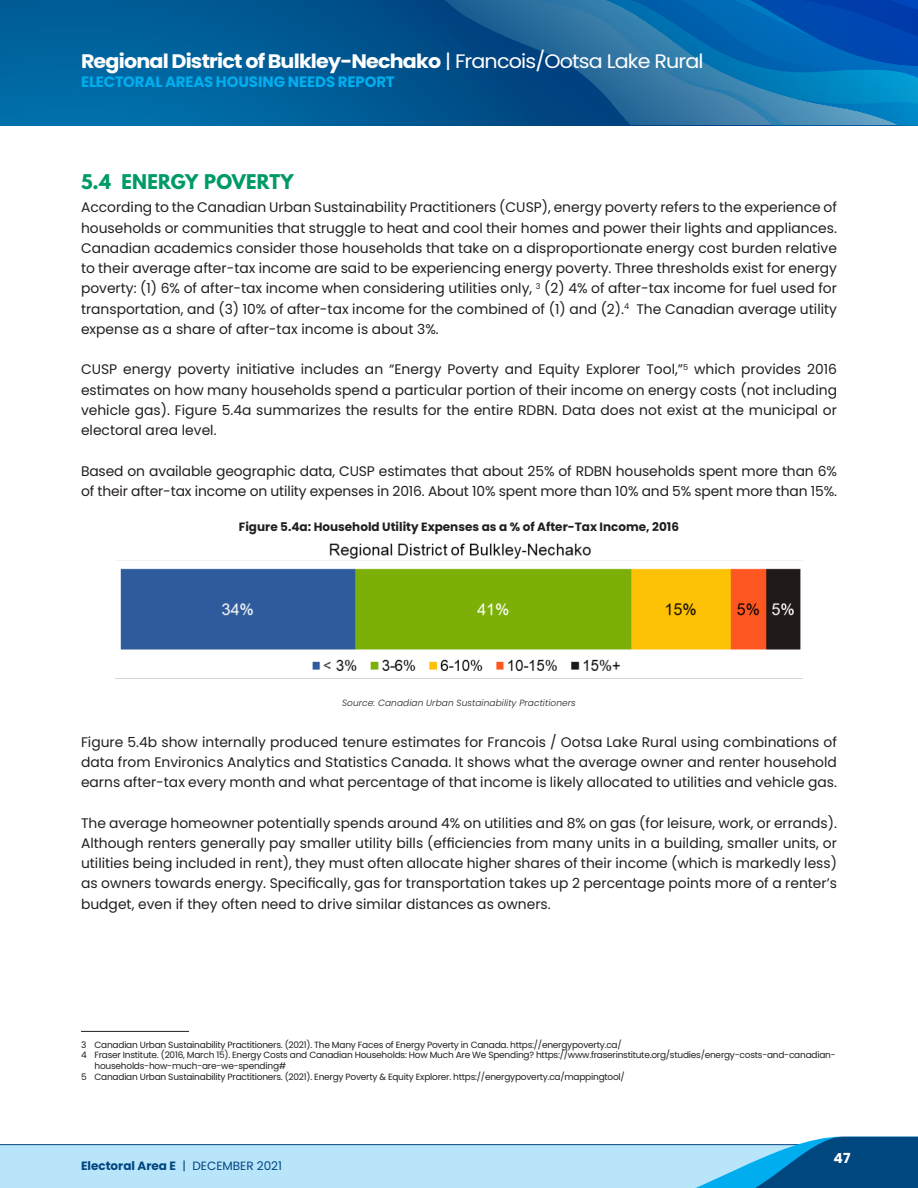
<style>
.page{position:relative;width:918px;height:1188px;background:#fff}
.page>*{position:absolute;margin:0;border:0;box-sizing:border-box;transform-origin:0 0}
.t1{font:700 19.5px "Poppins";letter-spacing:-.04em;color:#fff;scale:1.06 1}
.t2{font:700 18px "League Spartan";letter-spacing:.015em;color:#009a68}
.t3{font:700 15px "Poppins";letter-spacing:-.005em;color:#00aeef}
.t4{font:13.8px/20.2px "Poppins";color:#231f20;text-align:justify}
.t5{font:700 13.8px "Poppins";color:#fff}
.Chart_Title{font:700 12px "Poppins";color:#231f20}
.t6{font:700 12px "Poppins";color:#00467f}
.Footnotes{font:9px/10.8px "Poppins";letter-spacing:-.025em;color:#231f20}
.Chart_Source{font:italic 300 9px "Poppins";letter-spacing:.01em;color:#231f20}
.s1{font-weight:400}
</style>
<div class="page">
<div style="left:0;top:0;width:918px;height:125px;background:#0065a0"></div>
<svg style="left:49px;top:0;width:383px;height:125px"></svg>
<svg style="left:432px;top:0;width:52px;height:125px;background:#024c86"></svg>
<svg style="left:484px;top:0;width:38px;height:125px;background:#084e87"></svg>
<svg style="left:522px;top:0;width:14px;height:125px;background:#0d5289"></svg>
<svg style="left:536px;top:0;width:105px;height:125px;background:#1d6296"></svg>
<svg style="left:641px;top:0;width:277px;height:125px;background:#126eb3"></svg>
<div style="left:0;top:1145px;width:918px;height:43px;background:#b9e5fa"></div>
<hr style="left:0;top:1144px;width:918px;height:1px;background:#00467f">
<svg style="left:647px;top:1137px;width:271px;height:51px"></svg>
<hr style="left:81px;top:1031px;width:108px;height:1px;background:#231f20">
<img style="left:115px;top:543px;width:688px;height:136px">
<h1 class="t1" style="left:81px;top:50px;width:589px">Regional District of Bulkley-Nechako <span class="s1">| Francois/Ootsa Lake Rural</span></h1>
<p class="t3" style="left:81px;top:73px;width:315px">ELECTORAL AREAS HOUSING NEEDS REPORT</p>
<h2 class="t2" style="left:81px;top:168px;width:214px">5.4 ENERGY POVERTY</h2>
<p class="t4" style="left:81px;top:198px;width:758px">According to the Canadian Urban Sustainability Practitioners (CUSP), energy poverty refers to the experience of households or communities that struggle to heat and cool their homes and power their lights and appliances.<br>Canadian academics consider those households that take on a disproportionate energy cost burden relative to their average after-tax income are said to be experiencing energy poverty. Three thresholds exist for energy poverty: (1) 6% of after-tax income when considering utilities only, <sup>3</sup> (2) 4% of after-tax income for fuel used for transportation, and (3) 10% of after-tax income for the combined of (1) and (2).<sup>4</sup> The Canadian average utility expense as a share of after-tax income is about 3%.</p>
<p class="t4" style="left:81px;top:360px;width:758px">CUSP energy poverty initiative includes an “Energy Poverty and Equity Explorer Tool,”<sup>5</sup> which provides 2016 estimates on how many households spend a particular portion of their income on energy costs (not including vehicle gas). Figure 5.4a summarizes the results for the entire RDBN. Data does not exist at the municipal or electoral area level.</p>
<p class="t4" style="left:81px;top:461px;width:758px">Based on available geographic data, CUSP estimates that about 25% of RDBN households spent more than 6% of their after-tax income on utility expenses in 2016. About 10% spent more than 10% and 5% spent more than 15%.</p>
<p class="Chart_Title" style="left:239px;top:519px;width:442px">Figure 5.4a: Household Utility Expenses as a % of After-Tax Income, 2016</p>
<p class="Chart_Source" style="left:342px;top:698px;width:235px">Source: Canadian Urban Sustainability Practitioners</p>
<p class="t4" style="left:81px;top:732px;width:758px">Figure 5.4b show internally produced tenure estimates for Francois / Ootsa Lake Rural using combinations of data from Environics Analytics and Statistics Canada. It shows what the average owner and renter household earns after-tax every month and what percentage of that income is likely allocated to utilities and vehicle gas.</p>
<p class="t4" style="left:81px;top:813px;width:758px">The average homeowner potentially spends around 4% on utilities and 8% on gas (for leisure, work, or errands).<br>Although renters generally pay smaller utility bills (efficiencies from many units in a building, smaller units, or utilities being included in rent), they must often allocate higher shares of their income (which is markedly less) as owners towards energy. Specifically, gas for transportation takes up 2 percentage points more of a renter’s budget, even if they often need to drive similar distances as owners.</p>
<p class="Footnotes" style="left:81px;top:1039px;width:542px">3 Canadian Urban Sustainability Practitioners. (2021). The Many Faces of Energy Poverty in Canada. https://energypoverty.ca/</p>
<p class="Footnotes" style="left:94px;top:1050px;width:743px;text-indent:-14px">4 Fraser Institute. (2016, March 15). Energy Costs and Canadian Households: How Much Are We Spending? https://www.fraserinstitute.org/studies/energy-costs-and-canadian&shy;households-how-much-are-we-spending#</p>
<p class="Footnotes" style="left:81px;top:1071px;width:545px">5 Canadian Urban Sustainability Practitioners. (2021). Energy Poverty &amp; Equity Explorer. https://energypoverty.ca/mappingtool/</p>
<p class="t6" style="left:81px;top:1159px;width:203px">Electoral Area E <span class="s1">| DECEMBER 2021</span></p>
<p class="t5" style="left:834px;top:1151px;width:18px">47</p>
</div>
